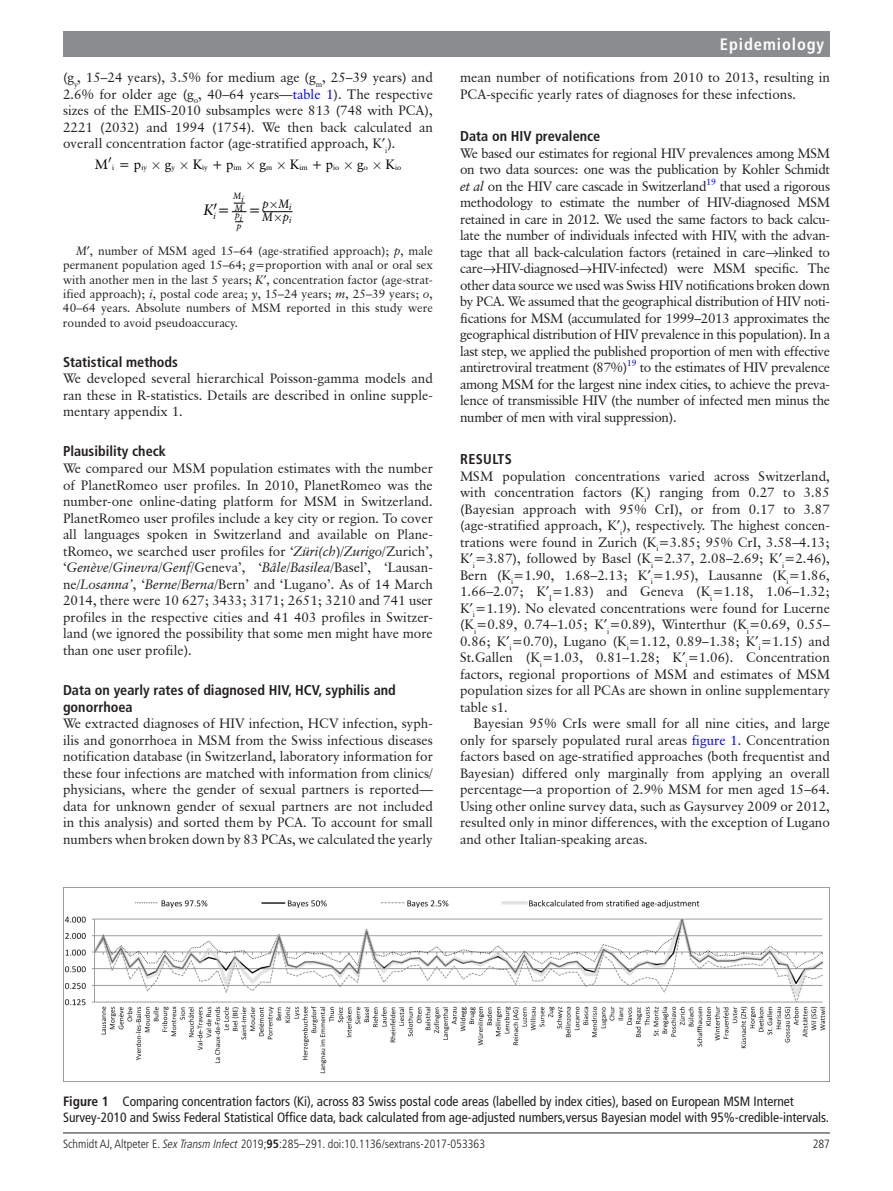
<style>
.page{position:relative;width:893px;height:1191px;background:#fff}
.page>*{position:absolute;margin:0;border:0;box-sizing:border-box;transform-origin:0 0}
.t1{font:700 condensed 16.5px "Frutiger LT Pro";letter-spacing:.055em;color:#fff}
.t2{font:italic 15px "Classical Garamond BT";color:#000}
.t3{font:15px "Classical Garamond BT";color:#000}
.t4{font:700 condensed 14.25px/17.2px "Frutiger LT Pro";color:#231f20}
.t5{font:13.5px/16.5px "Classical Garamond BT";color:#231f20;text-align:justify}
.t6{font:condensed 13.5px/16.5px "Frutiger LT Pro";color:#231f20}
.t7{font:13.5px "Classical Garamond BT";color:#000}
.t8{font:12px/14.4px "Classical Garamond BT";color:#231f20;text-align:justify}
.t9{font:300 condensed 12px "Frutiger LT Pro";color:#231f20}
.t10{font:italic 12px/12.9px "Classical Garamond BT";color:#000}
.t11{font:italic 9px/10.2px "Classical Garamond BT";color:#000}
.t12{font:7.5px "Classical Garamond BT";color:#000}
.s1{color:#00f}
.s2{font-family:"CMSY8";font-style:normal}
.s3{font-style:italic}
.s4{font-weight:700}
</style>
<div class="page">
<hr style="left:63px;top:1132px;width:767px;height:1px;background:#231f20">
<div style="left:63px;top:31px;width:767px;height:25px;background:#8a8c8e"></div>
<img style="left:63px;top:887px;width:767px;height:194px">
<svg style="left:232px;top:211px;width:15px;height:1px"></svg>
<svg style="left:263px;top:211px;width:29px;height:1px"></svg>
<p class="t5" style="left:63px;top:69px;width:371px">(g<sub>y</sub>, 15–24 years), 3.5% for medium age (g<sub>m</sub>, 25–39 years) and 2.6% for older age (g<sub>o</sub>, 40–64 years—<span class="s1">table 1</span>). The respective sizes of the EMIS-2010 subsamples were 813 (748 with PCA), 2221 (2032) and 1994 (1754). We then back calculated an overall concentration factor (age-stratified approach, K <sub>i</sub>).</p>
<p class="t7" style="left:95px;top:156px;width:18px">M<sup>′</sup></p>
<p class="t12" style="left:112px;top:163px;width:291px">i <sup>=p</sup>iy <sup>×</sup><sup>g</sup>y <sup>×</sup><sup>K</sup>iy <sup>+p</sup>im <sup>×</sup><sup>g</sup>m <sup>×</sup><sup>K</sup>im <sup>+p</sup>io <sup>×</sup><sup>g</sup>o <sup>×</sup><sup>K</sup>io</p>
<p class="t2" style="left:204px;top:201px;width:15px">K<sup>′</sup></p>
<p class="t11" style="left:234px;top:192px;width:12px">Mi<br>M</p>
<p class="t11" style="left:235px;top:211px;width:9px">pi p</p>
<p class="t3" style="left:248px;top:201px;width:14px">=</p>
<p class="t10" style="left:263px;top:197px;width:31px">p<span class="s2">×</span>M<sub>i<br></sub>M<span class="s2">×</span>p<sub>i</sub></p>
<p class="t8" style="left:63px;top:243px;width:371px;text-indent:14px"><span class="s3">M</span> , number of MSM aged 15–64 (age-stratified approach); <span class="s3">p</span>, male permanent population aged 15–64; <span class="s3">g</span>=proportion with anal or oral sex with another men in the last 5 years; <span class="s3">K</span> , concentration factor (age-strat&shy;ified approach); <span class="s3">i</span>, postal code area; <span class="s3">y</span>, 15–24 years; <span class="s3">m</span>, 25–39 years; <span class="s3">o</span>, 40–64 years. Absolute numbers of MSM reported in this study were rounded to avoid pseudoaccuracy.</p>
<p class="t4" style="left:63px;top:353px;width:116px">Statistical methods</p>
<p class="t5" style="left:63px;top:370px;width:371px">We developed several hierarchical Poisson-gamma models and ran these in R-statistics. Details are described in online supple&shy;mentary appendix 1.</p>
<p class="t4" style="left:63px;top:443px;width:104px">Plausibility check</p>
<p class="t5" style="left:63px;top:460px;width:371px">We compared our MSM population estimates with the number of PlanetRomeo user profiles. In 2010, PlanetRomeo was the number-one online-dating platform for MSM in Switzerland.<br>PlanetRomeo user profiles include a key city or region. To cover all languages spoken in Switzerland and available on Plane&shy;tRomeo, we searched user profiles for ‘<span class="s3">Züri(ch</span>)/<span class="s3">Zurigo</span>/Zurich’, ‘<span class="s3">Genève</span>/<span class="s3">Ginevra</span>/<span class="s3">Genf</span>/Geneva’, ‘<span class="s3">Bâle</span>/<span class="s3">Basilea</span>/Basel’, ‘Lausan&shy;ne/<span class="s3">Losanna’</span>, ‘<span class="s3">Berne</span>/<span class="s3">Berna</span>/Bern’ and ‘Lugano’. As of 14 March 2014, there were 10 627; 3433; 3171; 2651; 3210 and 741 user profiles in the respective cities and 41 403 profiles in Switzer&shy;land (we ignored the possibility that some men might have more than one user profile).</p>
<p class="t4" style="left:63px;top:681px;width:334px">Data on yearly rates of diagnosed HIV, HCV, syphilis and gonorrhoea</p>
<p class="t5" style="left:63px;top:715px;width:371px">We extracted diagnoses of HIV infection, HCV infection, syph&shy;ilis and gonorrhoea in MSM from the Swiss infectious diseases notification database (in Switzerland, laboratory information for these four infections are matched with information from clinics/ physicians, where the gender of sexual partners is reported— data for unknown gender of sexual partners are not included in this analysis) and sorted them by PCA. To account for small numbers when broken down by 83 PCAs, we calculated the yearly</p>
<p class="t11" style="left:213px;top:211px;width:18px">i<sup>=</sup></p>
<p class="t1" style="left:720px;top:34px;width:106px">Epidemiology</p>
<p class="t5" style="left:460px;top:69px;width:371px">mean number of notifications from 2010 to 2013, resulting in<br>PCA-specific yearly rates of diagnoses for these infections.</p>
<p class="t4" style="left:460px;top:128px;width:142px">Data on HIV prevalence</p>
<p class="t5" style="left:460px;top:145px;width:372px">We based our estimates for regional HIV prevalences among MSM on two data sources: one was the publication by Kohler Schmidt <span class="s3">et al</span> on the HIV care cascade in Switzerland<sup>19</sup> that used a rigorous methodology to estimate the number of HIV-diagnosed MSM retained in care in 2012. We used the same factors to back calcu&shy;late the number of individuals infected with HIV, with the advan&shy;tage that all back-calculation factors (retained in care→linked to care→HIV-diagnosed→HIV-infected) were MSM specific. The other data source we used was Swiss HIV notifications broken down by PCA. We assumed that the geographical distribution of HIV noti&shy;fications for MSM (accumulated for 1999–2013 approximates the geographical distribution of HIV prevalence in this population). In a last step, we applied the published proportion of men with effective antiretroviral treatment (87%)<sup>19</sup> to the estimates of HIV prevalence among MSM for the largest nine index cities, to achieve the preva&shy;lence of transmissible HIV (the number of infected men minus the number of men with viral suppression).</p>
<p class="t4" style="left:460px;top:451px;width:53px">Results</p>
<p class="t5" style="left:460px;top:468px;width:371px">MSM population concentrations varied across Switzerland, with concentration factors (K<sub>i</sub>) ranging from 0.27 to 3.85 (Bayesian approach with 95% CrI), or from 0.17 to 3.87 (age-stratified approach, K <sub>i</sub>), respectively. The highest concen&shy;trations were found in Zurich (K<sub>i</sub>=3.85; 95% CrI, 3.58–4.13; K <sub>i</sub>=3.87), followed by Basel (K<sub>i</sub>=2.37, 2.08–2.69; K <sub>i</sub>=2.46), Bern (K<sub>i</sub>=1.90, 1.68–2.13; K <sub>i</sub>=1.95), Lausanne (K<sub>i</sub>=1.86, 1.66–2.07; K <sub>I</sub>=1.83) and Geneva (K<sub>i</sub>=1.18, 1.06–1.32; K <sub>i</sub>=1.19). No elevated concentrations were found for Lucerne (K<sub>i</sub>=0.89, 0.74–1.05; K <sub>i</sub>=0.89), Winterthur (K<sub>i</sub>=0.69, 0.55– 0.86; K <sub>i</sub>=0.70), Lugano (K<sub>i</sub>=1.12, 0.89–1.38; K <sub>i</sub>=1.15) and St.Gallen (K<sub>i</sub>=1.03, 0.81–1.28; K <sub>i</sub>=1.06). Concentration factors, regional proportions of MSM and estimates of MSM population sizes for all PCAs are shown in online supplementary table s1.</p>
<p class="t5" style="left:460px;top:715px;width:371px;text-indent:14px">Bayesian 95% CrIs were small for all nine cities, and large only for sparsely populated rural areas <span class="s1">figure 1</span>. Concentration factors based on age-stratified approaches (both frequentist and Bayesian) differed only marginally from applying an overall percentage—a proportion of 2.9% MSM for men aged 15–64.<br>Using other online survey data, such as Gaysurvey 2009 or 2012, resulted only in minor differences, with the exception of Lugano and other Italian-speaking areas.</p>
<p class="t6" style="left:63px;top:1092px;width:767px"><span class="s4">Figure 1</span> Comparing concentration factors (Ki), across 83 Swiss postal code areas (labelled by index cities), based on European MSM Internet<br>Survey-2010 and Swiss Federal Statistical Office data, back calculated from age-adjusted numbers,versus Bayesian model with 95%-credible-intervals.</p>
<p class="t9" style="left:63px;top:1136px;width:424px">Schmidt AJ, Altpeter E. <span class="s3">Sex Transm Infect</span> 2019;<span class="s4">95</span>:285–291. doi:10.1136/sextrans-2017-053363</p>
<p class="t9" style="left:813px;top:1136px;width:19px">287</p>
</div>
